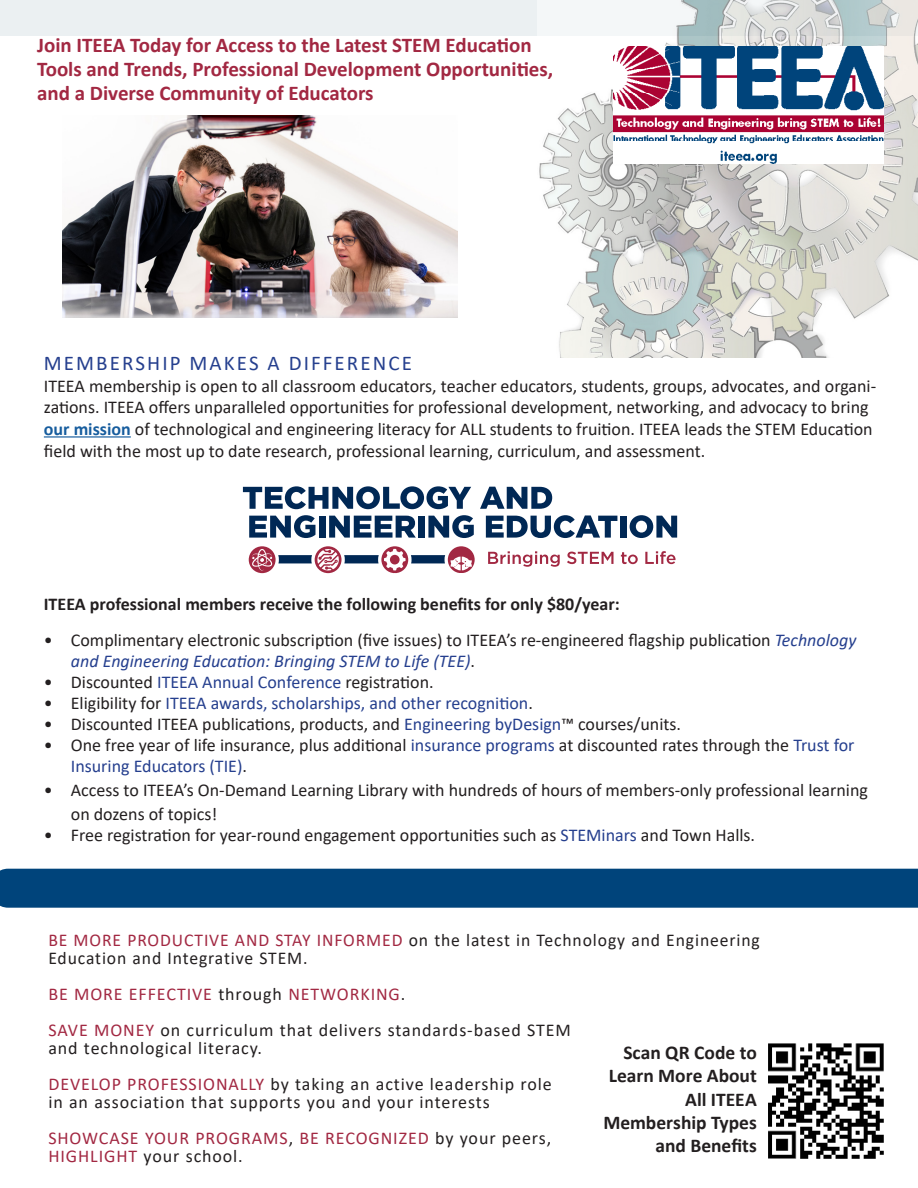
<style>
.page{position:relative;width:918px;height:1188px;background:#fff}
.page>*{position:absolute;margin:0;border:0;box-sizing:border-box;transform-origin:0 0}
.t1{font:700 21px/24px "Calibri";color:#a22842}
.t2{font:21px "Calibri";letter-spacing:.1em;color:#253f8e}
.Bottom_Column_Header{font:700 19.5px/23.4px "Calibri";color:#231f20;text-align:right}
.t3{font:18px/21.6px "Calibri";color:#231f20}
.t4{font:18px/18px "Calibri";letter-spacing:.05em;color:#231f20}
.t5{font:18px "Calibri";letter-spacing:.05em;color:#a22842}
.t6{font:700 18px "Calibri";color:#231f20}
.t7{font:18px "Calibri";color:#253f8e}
.s1{font-weight:700;color:#175d9e}
.s2{font-style:italic;color:#253f8e}
.s3{color:#253f8e}
.s4{color:#231f20}
.s5{color:#a22842}
</style>
<div class="page">
<div style="left:0;top:0;width:918px;height:36px;background:#ebf0f2"></div>
<img style="left:62px;top:116px;width:396px;height:201px">
<img style="left:539px;top:0;width:378px;height:358px">
<hr style="left:44px;top:436px;width:87px;height:2px;background:#175d9e">
<img style="left:768px;top:1043px;width:116px;height:116px">
<div style="left:0;top:869px;width:918px;height:39px;background:#00447b"></div>
<img style="left:613px;top:46px;width:270px;height:117px">
<svg style="left:249px;top:515px;width:66px;height:23px"></svg>
<div style="left:319px;top:516px;width:6px;height:22px;background:#002855"></div>
<svg style="left:329px;top:516px;width:87px;height:22px"></svg>
<div style="left:418px;top:516px;width:6px;height:22px;background:#002855"></div>
<svg style="left:428px;top:515px;width:46px;height:23px"></svg>
<svg style="left:486px;top:515px;width:131px;height:23px"></svg>
<div style="left:620px;top:516px;width:6px;height:22px;background:#002855"></div>
<svg style="left:630px;top:515px;width:47px;height:23px"></svg>
<svg style="left:243px;top:486px;width:228px;height:23px"></svg>
<svg style="left:480px;top:487px;width:72px;height:22px"></svg>
<svg style="left:488px;top:551px;width:72px;height:16px"></svg>
<svg style="left:567px;top:552px;width:47px;height:12px"></svg>
<svg style="left:621px;top:552px;width:17px;height:12px"></svg>
<svg style="left:645px;top:551px;width:31px;height:13px"></svg>
<svg style="left:249px;top:546px;width:27px;height:27px"></svg>
<svg style="left:315px;top:546px;width:27px;height:27px"></svg>
<svg style="left:381px;top:546px;width:27px;height:27px"></svg>
<div style="left:448px;top:546px;width:27px;height:27px;background:#a22842;border-radius:50%"></div>
<svg style="left:278px;top:548px;width:167px;height:26px"></svg>
<svg style="left:252px;top:549px;width:20px;height:25px"></svg>
<svg style="left:451px;top:557px;width:21px;height:16px"></svg>
<p class="t1" style="left:37px;top:33px;width:518px">Join ITEEA Today for Access to the Latest STEM Education<br>Tools and Trends, Professional Development Opportunities, and a Diverse Community of Educators</p>
<p class="t2" style="left:44px;top:349px;width:370px">MEMBERSHIP MAKES A DIFFERENCE</p>
<p class="t3" style="left:44px;top:374px;width:834px">ITEEA membership is open to all classroom educators, teacher educators, students, groups, advocates, and organi&shy;zations. ITEEA offers unparalleled opportunities for professional development, networking, and advocacy to bring <span class="s1">our mission</span> of technological and engineering literacy for ALL students to fruition. ITEEA leads the STEM Education field with the most up to date research, professional learning, curriculum, and assessment.</p>
<p class="t6" style="left:44px;top:591px;width:577px">ITEEA professional members receive the following benefits for only $80/year:</p>
<p class="t3" style="left:71px;top:629px;width:787px;line-height:21px;text-indent:-27px">• Complimentary electronic subscription (five issues) to ITEEA’s re-engineered flagship publication <span class="s2">Technology and Engineering Education: Bringing STEM to Life (TEE)</span>.</p>
<p class="t3" style="left:44px;top:671px;width:391px">• Discounted <span class="s3">ITEEA Annual Conference</span> registration.</p>
<p class="t7" style="left:44px;top:690px;width:491px"><span class="s4">• Eligibility for</span> ITEEA awards, scholarships, and other recognition<span class="s4">.</span></p>
<p class="t3" style="left:44px;top:713px;width:639px">• Discounted ITEEA publications, products, and <span class="s3">Engineering byDesign</span>™ courses/units.</p>
<p class="t3" style="left:71px;top:734px;width:785px;line-height:21px;text-indent:-27px">• One free year of life insurance, plus additional <span class="s3">insurance programs</span> at discounted rates through the <span class="s3">Trust for<br>Insuring Educators (TIE)</span>.</p>
<p class="t3" style="left:71px;top:777px;width:799px;line-height:24px;text-indent:-27px">• Access to ITEEA’s On-Demand Learning Library with hundreds of hours of members-only professional learning on dozens of topics!</p>
<p class="t3" style="left:44px;top:824px;width:713px">• Free registration for year-round engagement opportunities such as <span class="s3">STEMinars</span> and Town Halls.</p>
<p class="t4" style="left:48px;top:931px;width:713px"><span class="s5">BE MORE PRODUCTIVE AND STAY INFORMED</span> on the latest in Technology and Engineering<br>Education and Integrative STEM.</p>
<p class="t5" style="left:48px;top:982px;width:359px">BE MORE EFFECTIVE <span class="s4">through</span> NETWORKING<span class="s4">.</span></p>
<p class="t4" style="left:48px;top:1021px;width:524px"><span class="s5">SAVE MONEY</span> on curriculum that delivers standards-based STEM and technological literacy.</p>
<p class="t4" style="left:48px;top:1075px;width:505px"><span class="s5">DEVELOP PROFESSIONALLY</span> by taking an active leadership role in an association that supports you and your interests</p>
<p class="t5" style="left:48px;top:1126px;width:504px">SHOWCASE YOUR PROGRAMS<span class="s4">,</span> BE RECOGNIZED <span class="s4">by your peers,</span></p>
<p class="t4" style="left:48px;top:1147px;width:196px"><span class="s5">HIGHLIGHT</span> your school.</p>
<p class="Bottom_Column_Header" style="left:609px;top:1040px;width:149px">Scan QR Code to<br>Learn More About<br>All ITEEA</p>
<p class="Bottom_Column_Header" style="left:603px;top:1111px;width:155px">Membership Types and Benefits</p>
</div>
